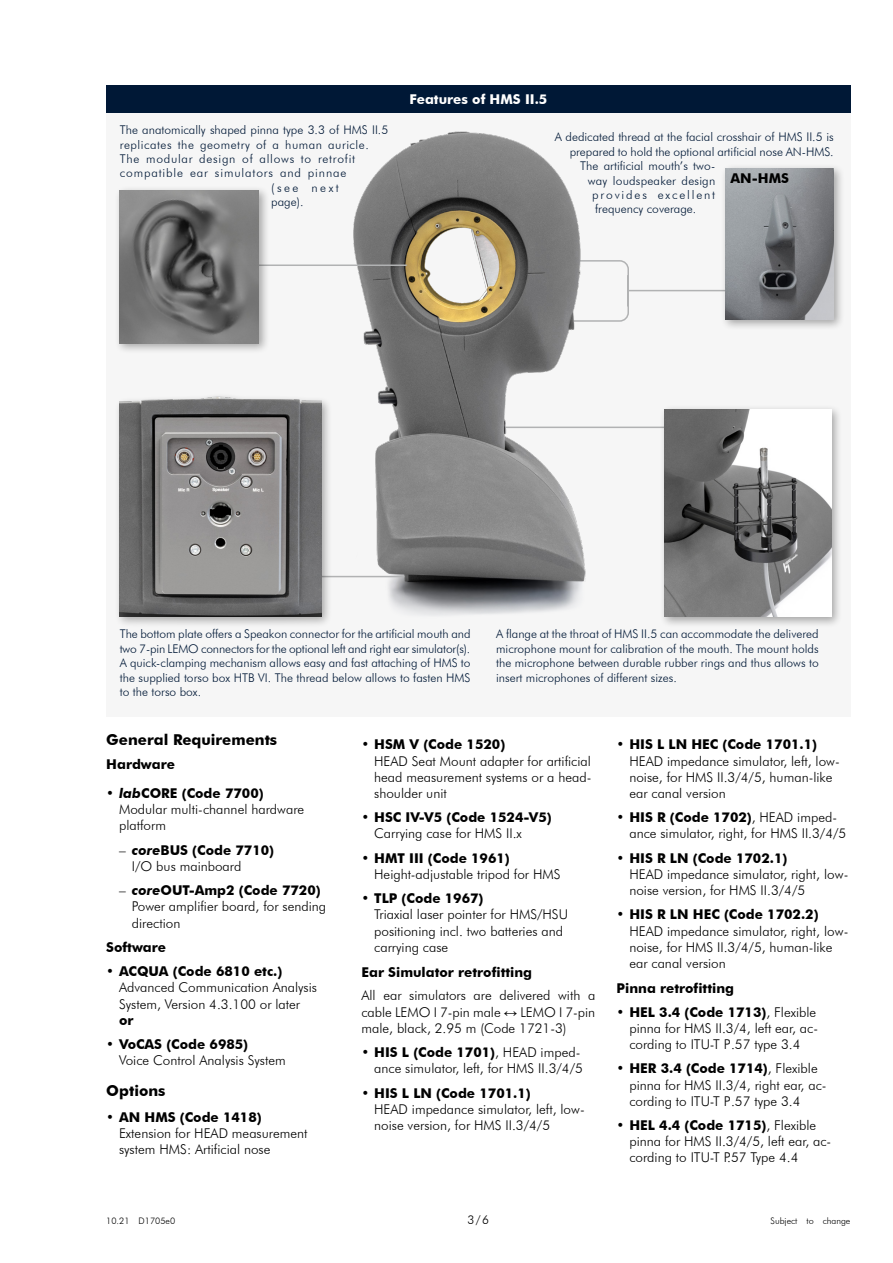
<style>
.page{position:relative;width:893px;height:1263px;background:#fff}
.page>*{position:absolute;margin:0;border:0;box-sizing:border-box;transform-origin:0 0}
.t1{font:700 15px "Futura BT";color:#000}
.t2{font:300 13.5px/16.2px "Futura BT";color:#000}
.t3{font:700 13.5px "Futura BT";color:#000}
.t4{font:700 13.5px "Futura BT";color:#fff}
.t5{font:300 12px/14.4px "Futura BT";color:#001836;text-align:justify}
.t6{font:300 12px "Futura BT";letter-spacing:.04em;color:#001836}
.t7{font:300 12px "Futura BT";letter-spacing:.06em;color:#001836}
.t8{font:300 12px "Futura BT";letter-spacing:.07em;color:#001836}
.t9{font:300 12px "Futura BT";letter-spacing:.02em;color:#001836}
.t10{font:300 12px "Futura BT";letter-spacing:.155em;color:#001836}
.t11{font:300 12px "Futura BT";color:#000}
.t12{font:300 9px "Futura BT";color:#000}
.s1{font-weight:700;font-style:italic}
.s2{font-weight:700}
.s3{font-family:"Arial Narrow";font-weight:400}
</style>
<div class="page">
<div style="left:106px;top:92px;width:744px;height:625px;background:#f6f6f6"></div>
<div style="left:106px;top:85px;width:744px;height:27px;background:#001836"></div>
<svg style="left:590px;top:260px;width:40px;height:62px"></svg>
<svg style="left:590px;top:426px;width:69px;height:2px"></svg>
<img style="left:353px;top:131px;width:237px;height:484px">
<hr style="left:628px;top:290px;width:110px;height:1px;background:#b1b2b3">
<div style="left:659px;top:404px;width:184px;height:224px;background:#000;opacity:.33"></div>
<img style="left:664px;top:409px;width:167px;height:208px">
<div style="left:721px;top:163px;width:124px;height:167px;background:#000;opacity:.33"></div>
<img style="left:726px;top:168px;width:107px;height:151px">
<hr style="left:220px;top:264px;width:187px;height:2px;background:#b1b2b3">
<div style="left:114px;top:185px;width:156px;height:169px;background:#000;opacity:.33"></div>
<img style="left:119px;top:191px;width:140px;height:152px">
<hr style="left:218px;top:576px;width:186px;height:1px;background:#b1b2b3">
<div style="left:115px;top:392px;width:217px;height:236px;background:#000;opacity:.33"></div>
<img style="left:120px;top:396px;width:201px;height:221px">
<p class="t5" style="left:120px;top:123px;width:270px">The anatomically shaped pinna type 3.3 of HMS II.5</p>
<p class="t6" style="left:120px;top:137px;width:250px">replicates the geometry of a human auricle.</p>
<p class="t7" style="left:120px;top:151px;width:237px">The modular design of allows to retrofit</p>
<p class="t8" style="left:120px;top:166px;width:228px">compatible ear simulators and pinnae</p>
<p class="t5" style="left:271px;top:180px;width:69px">(see next</p>
<p class="t5" style="left:271px;top:195px;width:34px">page).</p>
<p class="t4" style="left:409px;top:91px;width:139px">Features of HMS II.5</p>
<p class="t5" style="left:555px;top:130px;width:280px">A dedicated thread at the facial crosshair of HMS II.5 is</p>
<p class="t5" style="left:570px;top:144px;width:265px">prepared to hold the optional artificial nose AN-HMS.</p>
<p class="t5" style="left:580px;top:159px;width:136px">The artificial mouth’s two-</p>
<p class="t9" style="left:588px;top:173px;width:129px">way loudspeaker design</p>
<p class="t10" style="left:592px;top:187px;width:125px">provides excellent</p>
<p class="t5" style="left:595px;top:202px;width:103px">frequency coverage.</p>
<p class="t3" style="left:730px;top:170px;width:60px">AN-HMS</p>
<p class="t5" style="left:120px;top:627px;width:352px">The bottom plate offers a Speakon connector for the artificial mouth and two 7-pin LEMO connectors for the optional left and right ear simulator(s).<br>A quick-clamping mechanism allows easy and fast attaching of HMS to the supplied torso box HTB VI. The thread below allows to fasten HMS to the torso box.</p>
<p class="t5" style="left:496px;top:627px;width:324px">A flange at the throat of HMS II.5 can accommodate the delivered microphone mount for calibration of the mouth. The mount holds the microphone between durable rubber rings and thus allows to insert microphones of different sizes.</p>
<p class="t1" style="left:106px;top:730px;width:172px">General Requirements</p>
<p class="t3" style="left:106px;top:756px;width:70px">Hardware</p>
<p class="t2" style="left:119px;top:785px;width:187px;text-indent:-13px">• <span class="s1">lab</span><span class="s2">CORE (Code 7700)<br></span>Modular multi-channel hardware platform</p>
<p class="t2" style="left:132px;top:842px;width:144px;text-indent:-13px">– <span class="s1">core</span><span class="s2">BUS (Code 7710)<br></span>I/O bus mainboard</p>
<p class="t2" style="left:132px;top:882px;width:196px;text-indent:-13px">– <span class="s1">core</span><span class="s2">OUT-Amp2 (Code 7720)<br></span>Power amplifier board, for sending direction</p>
<p class="t3" style="left:106px;top:939px;width:61px">Software</p>
<p class="t2" style="left:119px;top:963px;width:199px;text-indent:-13px">• <span class="s2">ACQUA (Code 6810 etc.)<br></span>Advanced Communication Analysis<br>System, Version 4.3.100 or later</p>
<p class="t3" style="left:119px;top:1012px;width:16px">or</p>
<p class="t2" style="left:119px;top:1036px;width:168px;text-indent:-13px">• <span class="s2">VoCAS (Code 6985)<br></span>Voice Control Analysis System</p>
<p class="t1" style="left:106px;top:1081px;width:61px">Options</p>
<p class="t2" style="left:119px;top:1109px;width:190px;text-indent:-13px">• <span class="s2">AN HMS (Code 1418)<br></span>Extension for HEAD measurement system HMS: Artificial nose</p>
<p class="t2" style="left:374px;top:736px;width:219px;text-indent:-13px">• <span class="s2">HSM V (Code 1520)<br></span>HEAD Seat Mount adapter for artificial head measurement systems or a head&shy;shoulder unit</p>
<p class="t2" style="left:374px;top:809px;width:179px;text-indent:-13px">• <span class="s2">HSC IV-V5 (Code 1524-V5)<br></span>Carrying case for HMS II.x</p>
<p class="t2" style="left:374px;top:850px;width:188px;text-indent:-13px">• <span class="s2">HMT III (Code 1961)<br></span>Height-adjustable tripod for HMS</p>
<p class="t2" style="left:374px;top:890px;width:195px;text-indent:-13px">• <span class="s2">TLP (Code 1967)<br></span>Triaxial laser pointer for HMS/HSU positioning incl. two batteries and carrying case</p>
<p class="t3" style="left:361px;top:963px;width:172px">Ear Simulator retrofitting</p>
<p class="t2" style="left:361px;top:987px;width:235px;text-align:justify">All ear simulators are delivered with a cable LEMO I 7-pin male <span class="s3">↔</span> LEMO I 7-pin male, black, 2.95 m (Code 1721-3)</p>
<p class="t2" style="left:361px;top:1044px;width:223px;text-align:right">• <span class="s2">HIS L (Code 1701)</span>, HEAD imped&shy;ance simulator, left, for HMS II.3/4/5</p>
<p class="t2" style="left:374px;top:1085px;width:212px;text-indent:-13px">• <span class="s2">HIS L LN (Code 1701.1)<br></span>HEAD impedance simulator, left, low&shy;noise version, for HMS II.3/4/5</p>
<p class="t2" style="left:629px;top:736px;width:212px;text-indent:-13px">• <span class="s2">HIS L LN HEC (Code 1701.1)<br></span>HEAD impedance simulator, left, low&shy;noise, for HMS II.3/4/5, human-like ear canal version</p>
<p class="t2" style="left:629px;top:809px;width:219px;text-indent:-13px">• <span class="s2">HIS R (Code 1702)</span>, HEAD imped&shy;ance simulator, right, for HMS II.3/4/5</p>
<p class="t2" style="left:629px;top:850px;width:220px;text-indent:-13px">• <span class="s2">HIS R LN (Code 1702.1)<br></span>HEAD impedance simulator, right, low&shy;noise version, for HMS II.3/4/5</p>
<p class="t2" style="left:629px;top:906px;width:220px;text-indent:-13px">• <span class="s2">HIS R LN HEC (Code 1702.2)<br></span>HEAD impedance simulator, right, low&shy;noise, for HMS II.3/4/5, human-like ear canal version</p>
<p class="t3" style="left:617px;top:980px;width:119px">Pinna retrofitting</p>
<p class="t2" style="left:629px;top:1004px;width:190px;text-indent:-13px">• <span class="s2">HEL 3.4 (Code 1713)</span>, Flexible pinna for HMS II.3/4, left ear, ac&shy;cording to ITU-T P.57 type 3.4</p>
<p class="t2" style="left:629px;top:1060px;width:199px;text-indent:-13px">• <span class="s2">HER 3.4 (Code 1714)</span>, Flexible pinna for HMS II.3/4, right ear, ac&shy;cording to ITU-T P.57 type 3.4</p>
<p class="t2" style="left:629px;top:1117px;width:203px;text-indent:-13px">• <span class="s2">HEL 4.4 (Code 1715)</span>, Flexible pinna for HMS II.3/4/5, left ear, ac&shy;cording to ITU-T P.57 Type 4.4</p>
<p class="t12" style="left:106px;top:1215px;width:71px">10.21 D1705e0</p>
<p class="t11" style="left:468px;top:1212px;width:23px">3/6</p>
<p class="t12" style="left:770px;top:1215px;width:81px">Subject to change</p>
</div>
